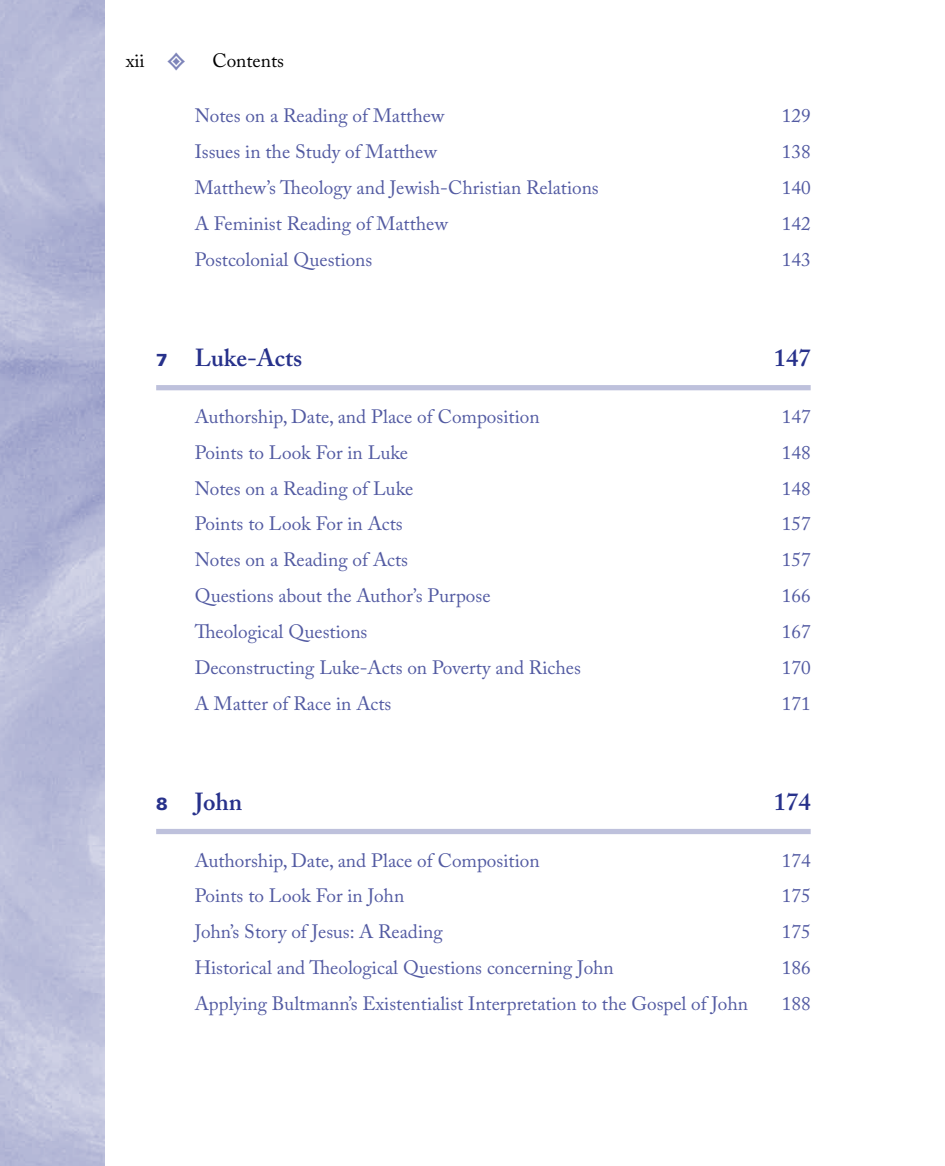
<style>
.page{position:relative;width:945px;height:1166px;background:#fff}
.page>*{position:absolute;margin:0;border:0;box-sizing:border-box;transform-origin:0 0}
.t1{font:600 24.5px "Adobe Caslon Pro";color:#27318b}
.t2{font:19.25px "Adobe Caslon Pro";color:#525aa2}
.t3{font:19.25px "Adobe Caslon Pro";color:#000}
.s1{font-family:"Warnock Pro";font-size:42px;color:#7d84b9}
.s2{font-family:"Univers";font-weight:900;font-size:17.5px}
</style>
<div class="page">
<div style="left:156px;top:385px;width:655px;height:5px;background:#bec1dc"></div>
<div style="left:156px;top:829px;width:655px;height:5px;background:#bec1dc"></div>
<p class="t3" style="left:126px;top:49px;width:160px">xii <span class="s1">d</span> Contents</p>
<p class="t2" style="left:195px;top:105px;width:252px">Notes on a Reading of Matthew</p>
<p class="t2" style="left:782px;top:105px;width:30px">129</p>
<p class="t2" style="left:156px;top:140px;width:283px">Issues in the Study of Matthew</p>
<p class="t2" style="left:782px;top:140px;width:30px">138</p>
<p class="t2" style="left:156px;top:176px;width:30px">M</p>
<p class="t2" style="left:214px;top:176px;width:387px">atthew’s Theology and Jewish-Christian Relations</p>
<p class="t2" style="left:782px;top:176px;width:30px">140</p>
<p class="t2" style="left:156px;top:212px;width:28px">A</p>
<p class="t2" style="left:214px;top:212px;width:236px">Feminist Reading of Matthew</p>
<p class="t2" style="left:782px;top:212px;width:30px">142</p>
<p class="t2" style="left:195px;top:248px;width:179px">Postcolonial Questions</p>
<p class="t2" style="left:782px;top:248px;width:30px">143</p>
<p class="t1" style="left:156px;top:343px;width:148px"><span class="s2">7</span> Luke-Acts</p>
<p class="t1" style="left:774px;top:343px;width:38px">147</p>
<p class="t2" style="left:156px;top:405px;width:28px">A</p>
<p class="t2" style="left:209px;top:405px;width:332px">uthorship, Date, and Place of Composition</p>
<p class="t2" style="left:782px;top:405px;width:30px">147</p>
<p class="t2" style="left:195px;top:441px;width:215px">Points to Look For in Luke</p>
<p class="t2" style="left:782px;top:441px;width:30px">148</p>
<p class="t2" style="left:195px;top:476px;width:220px">Notes on a Reading of Luke</p>
<p class="t2" style="left:782px;top:476px;width:30px">148</p>
<p class="t2" style="left:195px;top:512px;width:210px">Points to Look For in Acts</p>
<p class="t2" style="left:782px;top:512px;width:30px">157</p>
<p class="t2" style="left:195px;top:548px;width:215px">Notes on a Reading of Acts</p>
<p class="t2" style="left:782px;top:548px;width:30px">157</p>
<p class="t2" style="left:195px;top:584px;width:297px">Questions about the Author’s Purpose</p>
<p class="t2" style="left:782px;top:584px;width:30px">166</p>
<p class="t2" style="left:195px;top:620px;width:174px">Theological Questions</p>
<p class="t2" style="left:782px;top:620px;width:30px">167</p>
<p class="t2" style="left:195px;top:656px;width:388px">Deconstructing Luke-Acts on Poverty and Riches</p>
<p class="t2" style="left:782px;top:656px;width:30px">170</p>
<p class="t2" style="left:156px;top:692px;width:28px">A</p>
<p class="t2" style="left:214px;top:692px;width:179px">Matter of Race in Acts</p>
<p class="t2" style="left:782px;top:692px;width:30px">171</p>
<p class="t1" style="left:156px;top:787px;width:88px"><span class="s2">8</span> John</p>
<p class="t1" style="left:774px;top:787px;width:38px">174</p>
<p class="t2" style="left:156px;top:848px;width:28px">A</p>
<p class="t2" style="left:209px;top:848px;width:332px">uthorship, Date, and Place of Composition</p>
<p class="t2" style="left:782px;top:848px;width:30px">174</p>
<p class="t2" style="left:195px;top:884px;width:211px">Points to Look For in John</p>
<p class="t2" style="left:782px;top:884px;width:30px">175</p>
<p class="t2" style="left:195px;top:920px;width:250px">John’s Story of Jesus: A Reading</p>
<p class="t2" style="left:782px;top:920px;width:30px">175</p>
<p class="t2" style="left:156px;top:956px;width:29px">H</p>
<p class="t2" style="left:211px;top:956px;width:404px">istorical and Theological Questions concerning John</p>
<p class="t2" style="left:782px;top:956px;width:30px">186</p>
<p class="t2" style="left:156px;top:992px;width:28px">A</p>
<p class="t2" style="left:209px;top:992px;width:541px">pplying Bultmann’s Existentialist Interpretation to the Gospel of John</p>
<p class="t2" style="left:782px;top:992px;width:30px">188</p>
</div>
